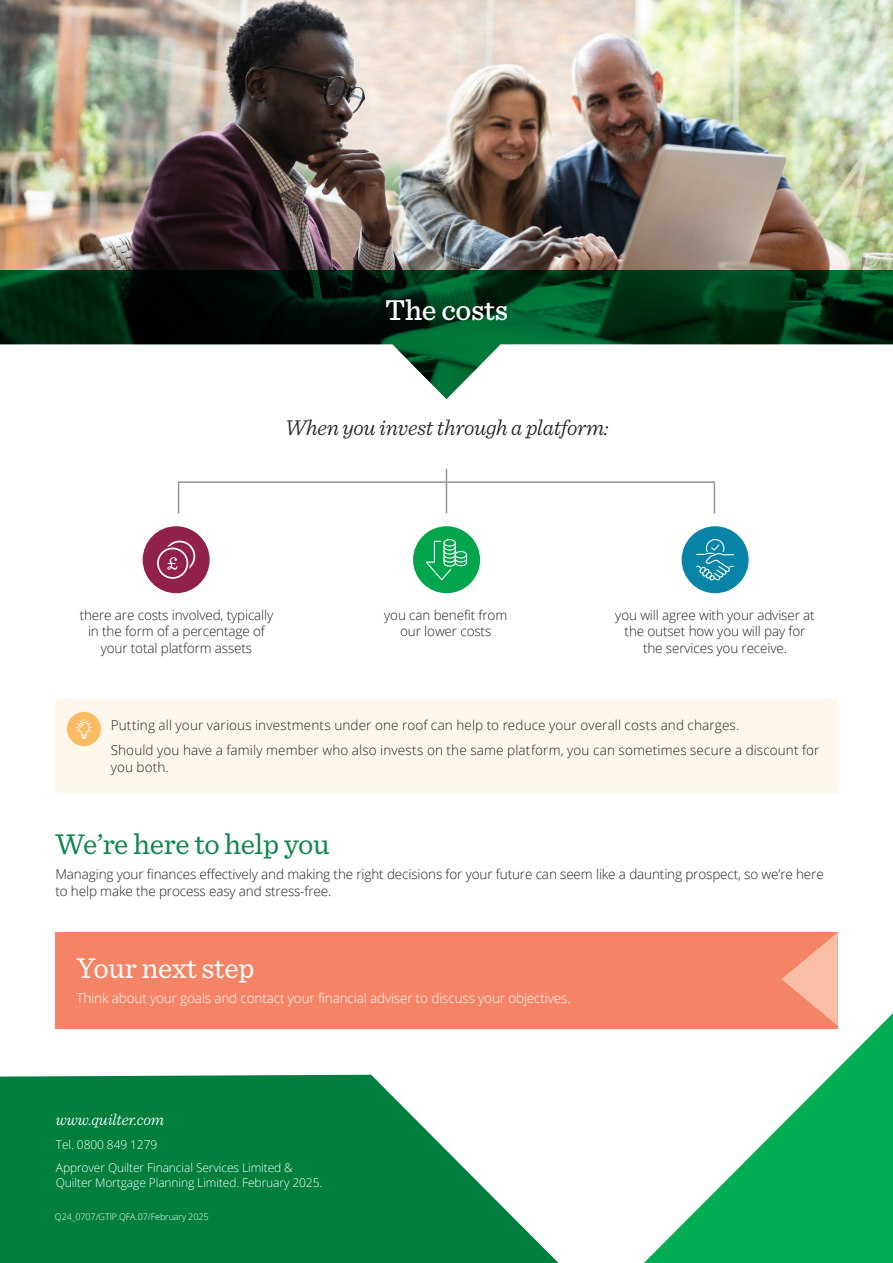
<style>
.page{position:relative;width:893px;height:1263px;background:#fff}
.page>*{position:absolute;margin:0;border:0;box-sizing:border-box;transform-origin:0 0}
.t1{font:30px "Sentinel";letter-spacing:-.01em;color:#10874a}
.t2{font:30px "Sentinel";letter-spacing:-.01em;color:#fff}
.t3{font:500 30px "Sentinel";letter-spacing:-.01em;color:#fff}
.t4{font:italic 300 22.5px "Sentinel";letter-spacing:-.01em;color:#231f20}
.t5{font:italic 300 16.5px "Sentinel";letter-spacing:-.01em;color:#fff}
.t6{font:300 13.5px/16.5px "Open Sans";letter-spacing:-.01em;color:#231f20;text-align:center}
.t7{font:300 13.5px/25px "Open Sans";letter-spacing:.01em;color:#231f20}
.t8{font:300 13.5px "Open Sans";letter-spacing:-.01em;color:#fff}
.t9{font:300 12px/23.5px "Open Sans";letter-spacing:-.01em;color:#fff}
.t10{font:300 9px "Open Sans";letter-spacing:-.01em;color:#fff}
</style>
<div class="page">
<img style="left:0;top:0;width:893px;height:270px">
<svg style="left:0;top:270px;width:893px;height:129px"></svg>
<div style="left:0;top:1074px;width:349px;height:189px;background:#007e3e"></div>
<svg style="left:349px;top:1013px;width:544px;height:250px"></svg>
<div style="left:55px;top:699px;width:783px;height:94px;background:#fef7ec"></div>
<div style="left:67px;top:712px;width:34px;height:34px;background:#fcba61;border-radius:50%"></div>
<svg style="left:75px;top:719px;width:18px;height:20px"></svg>
<div style="left:55px;top:932px;width:783px;height:97px;background:#f48465"></div>
<svg style="left:781px;top:932px;width:57px;height:94px"></svg>
<div style="left:143px;top:526px;width:67px;height:67px;background:#91204d;border-radius:50%"></div>
<svg style="left:157px;top:541px;width:38px;height:38px"></svg>
<div style="left:413px;top:526px;width:67px;height:67px;background:#00a54c;border-radius:50%"></div>
<div style="left:443px;top:539px;width:13px;height:8px;border:1px solid #fff;border-radius:50%"></div>
<svg style="left:426px;top:540px;width:42px;height:41px"></svg>
<div style="left:682px;top:526px;width:67px;height:67px;background:#0884a9;border-radius:50%"></div>
<svg style="left:696px;top:539px;width:38px;height:42px"></svg>
<hr style="left:446px;top:469px;width:1px;height:44px;background:#939598">
<div style="left:178px;top:481px;width:537px;height:33px;border:2px solid #939598"></div>
<h1 class="t3" style="left:385px;top:287px;width:124px">The costs</h1>
<h2 class="t4" style="left:285px;top:410px;width:325px">When you invest through a platform:</h2>
<p class="t6" style="left:80px;top:606px;width:195px">there are costs involved, typically in the form of a percentage of your total platform assets</p>
<p class="t6" style="left:384px;top:606px;width:125px">you can benefit from our lower costs</p>
<p class="t6" style="left:615px;top:606px;width:201px">you will agree with your adviser at the outset how you will pay for the services you receive.</p>
<p class="t7" style="left:111px;top:712px;width:710px">Putting all your various investments under one roof can help to reduce your overall costs and charges.<br>Should you have a family member who also invests on the same platform, you can sometimes secure a discount for</p>
<p class="t6" style="left:111px;top:758px;width:60px">you both.</p>
<h1 class="t1" style="left:55px;top:822px;width:276px">We’re here to help you</h1>
<p class="t6" style="left:55px;top:866px;width:770px;text-align:left">Managing your finances effectively and making the right decisions for your future can seem like a daunting prospect, so we’re here to help make the process easy and stress-free.</p>
<h1 class="t2" style="left:77px;top:945px;width:179px">Your next step</h1>
<p class="t8" style="left:77px;top:988px;width:495px">Think about your goals and contact your financial adviser to discuss your objectives.</p>
<p class="t5" style="left:56px;top:1107px;width:110px">www.quilter.com</p>
<p class="t9" style="left:56px;top:1132px;width:238px">Tel. 0800 849 1279<br>Approver Quilter Financial Services Limited &amp;</p>
<p class="t9" style="left:56px;top:1171px;width:268px">Quilter Mortgage Planning Limited. February 2025.</p>
<p class="t10" style="left:55px;top:1211px;width:155px">Q24_0707/GTIP.QFA.07/February 2025</p>
</div>
